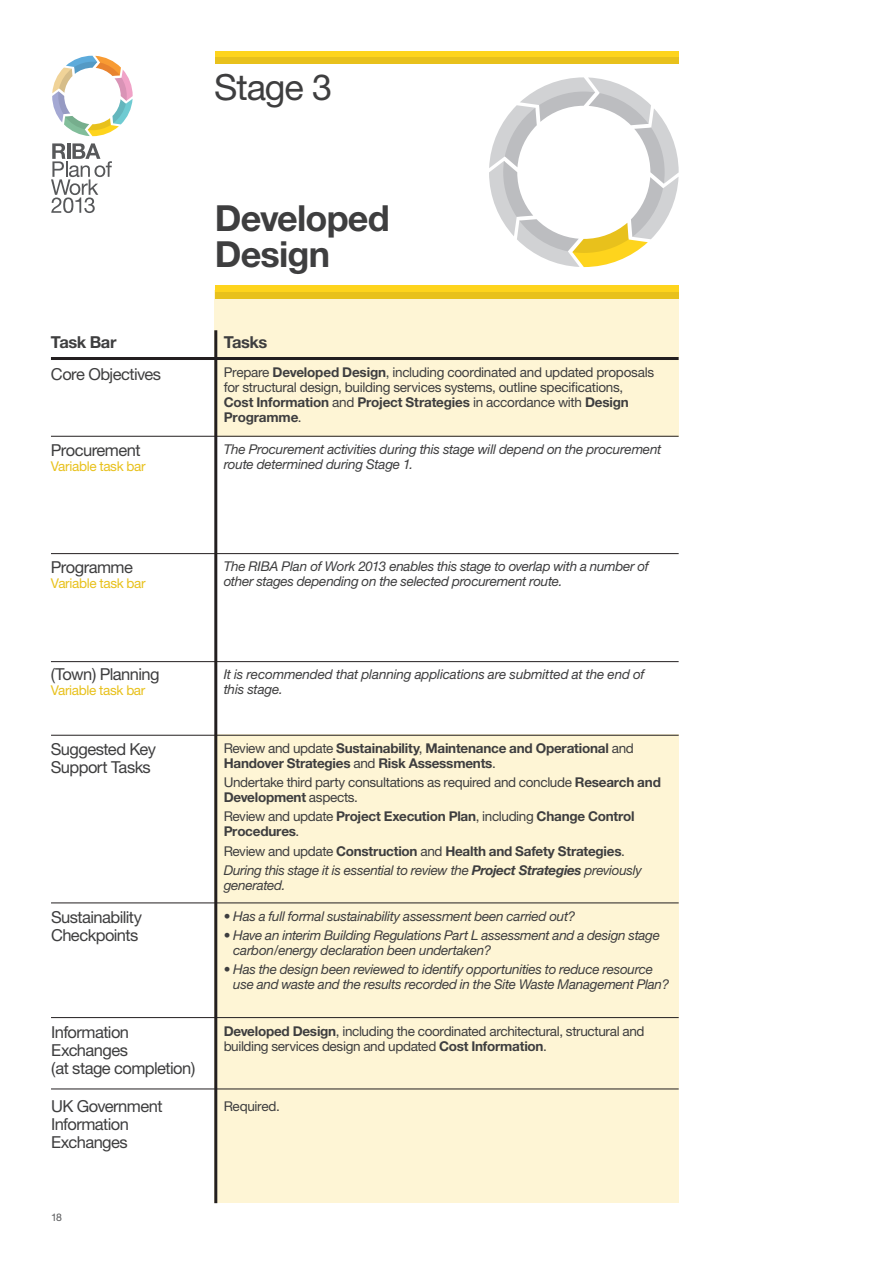
<style>
.page{position:relative;width:893px;height:1263px;background:#fff}
.page>*{position:absolute;margin:0;border:0;box-sizing:border-box;transform-origin:0 0}
.t1{font:700 36px/36px "Helvetica Neue";letter-spacing:-.025em;color:#3e3e3f}
.t2{font:36px "Helvetica Neue";letter-spacing:-.03em;color:#3e3e3f}
.t3{font:16.5px/18px "Helvetica Neue";letter-spacing:-.035em;color:#3e3e3f}
.t4{font:700 16.5px "Helvetica Neue";letter-spacing:-.025em;color:#3e3e3f}
.t5{font:italic 13.5px/15px "Helvetica Neue";letter-spacing:-.02em;color:#3e3e3f}
.t6{font:13.5px/15px "Helvetica Neue";letter-spacing:-.025em;color:#3e3e3f}
.t7{font:700 13.5px/15px "Helvetica Neue";letter-spacing:-.015em;color:#3e3e3f}
.t8{font:13.5px "Helvetica Neue";letter-spacing:-.025em;color:#e8c11c}
.t9{font:10.5px "Helvetica Neue";color:#57585a}
.s1{font-weight:700}
.s2{font-weight:400}
</style>
<div class="page">
<svg style="left:52px;top:56px;width:81px;height:80px"></svg>
<svg style="left:51px;top:143px;width:61px;height:70px"></svg>
<div style="left:214px;top:735px;width:465px;height:468px;background:#fef5d5"></div>
<div style="left:214px;top:290px;width:465px;height:146px;background:#fef5d5"></div>
<svg style="left:489px;top:77px;width:190px;height:190px"></svg>
<div style="left:215px;top:51px;width:464px;height:13px;background:#fed41d"></div>
<div style="left:215px;top:57px;width:464px;height:7px;background:#e8c11c"></div>
<div style="left:215px;top:286px;width:464px;height:12px;background:#fed41d"></div>
<div style="left:215px;top:292px;width:464px;height:6px;background:#e8c11c"></div>
<hr style="left:51px;top:357px;width:628px;height:3px;background:#231f20">
<hr style="left:51px;top:436px;width:628px;height:1px;background:#231f20">
<hr style="left:51px;top:661px;width:628px;height:1px;background:#231f20">
<hr style="left:51px;top:553px;width:628px;height:1px;background:#231f20">
<hr style="left:51px;top:735px;width:628px;height:1px;background:#231f20">
<hr style="left:51px;top:902px;width:628px;height:1px;background:#231f20">
<hr style="left:51px;top:1017px;width:628px;height:1px;background:#231f20">
<hr style="left:51px;top:1088px;width:628px;height:1px;background:#231f20">
<hr style="left:214px;top:330px;width:3px;height:873px;background:#231f20">
<p class="t2" style="left:214px;top:66px;width:119px">Stage 3</p>
<p class="t1" style="left:215px;top:199px;width:176px">Developed<br>Design</p>
<p class="t4" style="left:51px;top:332px;width:67px">Task Bar</p>
<p class="t4" style="left:224px;top:332px;width:45px">Tasks</p>
<p class="t3" style="left:51px;top:364px;width:112px">Core Objectives</p>
<p class="t6" style="left:224px;top:365px;width:432px">Prepare <span class="s1">Developed Design</span>, including coordinated and updated proposals for structural design, building services systems, outline specifications, <span class="s1">Cost Information</span> and <span class="s1">Project Strategies</span> in accordance with <span class="s1">Design Programme</span>.</p>
<p class="t3" style="left:51px;top:441px;width:91px">Procurement</p>
<p class="t8" style="left:51px;top:458px;width:96px">Variable task bar</p>
<p class="t5" style="left:224px;top:441px;width:439px">The Procurement activities during this stage will depend on the procurement route determined during Stage 1.</p>
<p class="t3" style="left:51px;top:558px;width:83px">Programme</p>
<p class="t8" style="left:51px;top:575px;width:96px">Variable task bar</p>
<p class="t5" style="left:224px;top:558px;width:427px">The RIBA Plan of Work 2013 enables this stage to overlap with a number of other stages depending on the selected procurement route.</p>
<p class="t3" style="left:51px;top:665px;width:110px">(Town) Planning</p>
<p class="t8" style="left:51px;top:682px;width:96px">Variable task bar</p>
<p class="t5" style="left:224px;top:667px;width:422px">It is recommended that planning applications are submitted at the end of this stage.</p>
<p class="t3" style="left:51px;top:740px;width:107px">Suggested Key<br>Support Tasks</p>
<p class="t7" style="left:224px;top:740px;width:412px"><span class="s2">Review and update</span> Sustainability<span class="s2">,</span> Maintenance and Operational <span class="s2">and<br></span>Handover Strategies <span class="s2">and</span> Risk Assessments<span class="s2">.</span></p>
<p class="t6" style="left:224px;top:774px;width:439px">Undertake third party consultations as required and conclude <span class="s1">Research and<br>Development</span> aspects.</p>
<p class="t7" style="left:224px;top:809px;width:412px"><span class="s2">Review and update</span> Project Execution Plan<span class="s2">, including</span> Change Control<br>Procedures<span class="s2">.</span></p>
<p class="t7" style="left:224px;top:843px;width:403px"><span class="s2">Review and update</span> Construction <span class="s2">and</span> Health and Safety Strategies<span class="s2">.</span></p>
<p class="t5" style="left:224px;top:862px;width:420px">During this stage it is essential to review the <span class="s1">Project Strategies</span> previously generated.</p>
<p class="t3" style="left:51px;top:908px;width:93px">Sustainability<br>Checkpoints</p>
<p class="t5" style="left:224px;top:908px;width:353px">• Has a full formal sustainability assessment been carried out?</p>
<p class="t5" style="left:233px;top:927px;width:428px;text-indent:-10px">• Have an interim Building Regulations Part L assessment and a design stage carbon/energy declaration been undertaken?</p>
<p class="t5" style="left:233px;top:961px;width:437px;text-indent:-10px">• Has the design been reviewed to identify opportunities to reduce resource use and waste and the results recorded in the Site Waste Management Plan?</p>
<p class="t3" style="left:51px;top:1023px;width:146px">Information<br>Exchanges<br>(at stage completion)</p>
<p class="t6" style="left:224px;top:1023px;width:422px"><span class="s1">Developed Design</span>, including the coordinated architectural, structural and building services design and updated <span class="s1">Cost Information</span>.</p>
<p class="t3" style="left:51px;top:1097px;width:113px">UK Government<br>Information<br>Exchanges</p>
<p class="t6" style="left:224px;top:1098px;width:58px">Required.</p>
<p class="t9" style="left:51px;top:1211px;width:13px">18</p>
</div>
